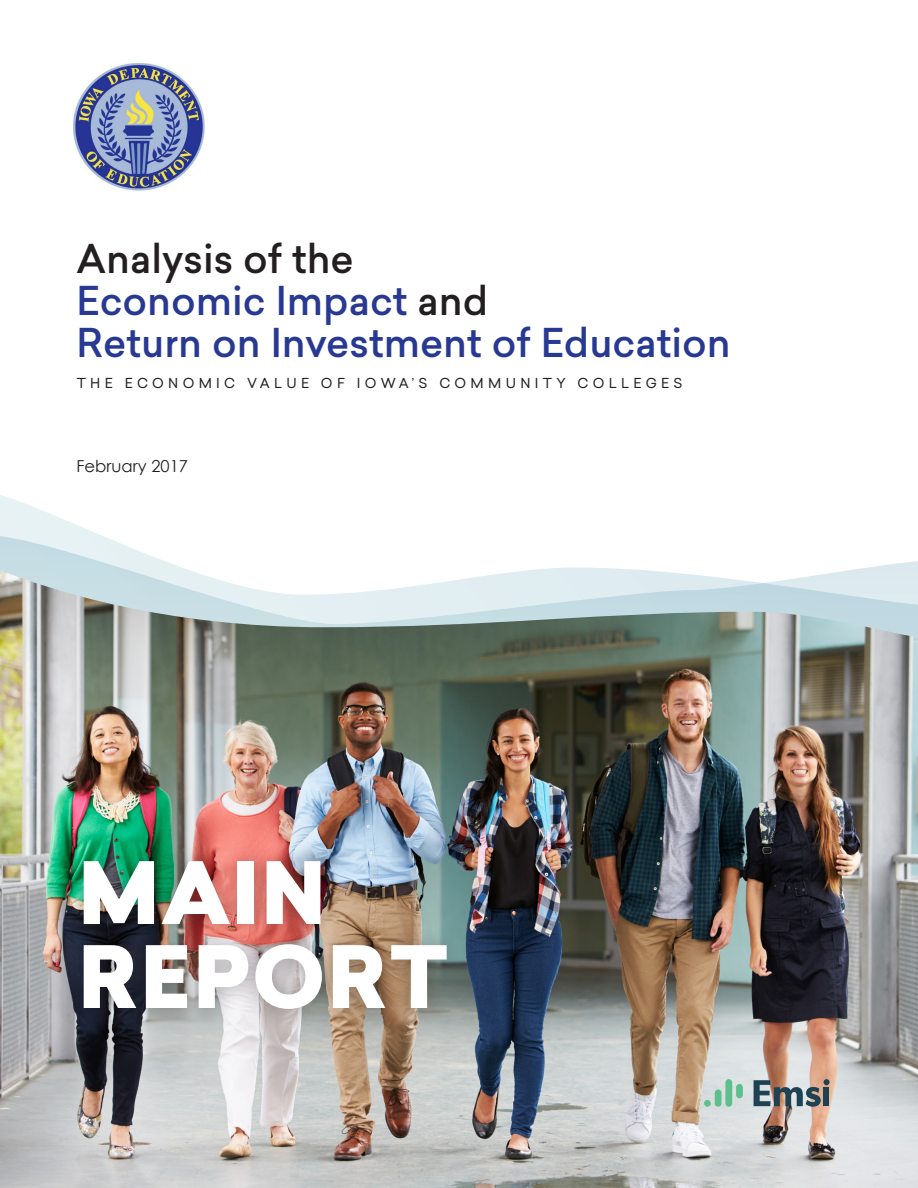
<style>
.page{position:relative;width:918px;height:1188px;background:#fff}
.page>*{position:absolute;margin:0;border:0;box-sizing:border-box;transform-origin:0 0}
.t1{font:900 84px/84px "Sailec";letter-spacing:.02em;color:#fff}
.t2{font:500 39px/42px "Sailec";color:#273993}
.t3{font:16.5px "Century Gothic";color:#231f20}
.t4{font:13.5px "Sailec";letter-spacing:.32em;color:#231f20}
.s1{color:#231f20}
</style>
<div class="page">
<svg style="left:0;top:535px;width:918px;height:35px"></svg>
<img style="left:0;top:570px;width:918px;height:618px">
<div style="left:66px;top:843px;width:403px;height:188px;background:#231f20;opacity:.3"></div>
<svg style="left:754px;top:1079px;width:76px;height:28px;background:#808485"></svg>
<div style="left:715px;top:1090px;width:7px;height:17px;background:#5dbf8b;border-radius:3px"></div>
<div style="left:725px;top:1079px;width:7px;height:28px;background:#5dbf8b;border-radius:3px"></div>
<div style="left:704px;top:1100px;width:7px;height:7px;background:#5dbf8b;border-radius:50%"></div>
<div style="left:736px;top:1084px;width:7px;height:14px;background:#5dbf8b;border-radius:3px"></div>
<img style="left:74px;top:63px;width:130px;height:127px">
<p class="t2" style="left:76px;top:237px;width:656px"><span class="s1">Analysis of the<br></span>Economic Impact <span class="s1">and<br></span>Return on Investment of Education</p>
<p class="t4" style="left:77px;top:374px;width:607px">THE ECONOMIC VALUE OF IOWA’S COMMUNITY COLLEGES</p>
<p class="t3" style="left:77px;top:455px;width:113px">February 2017</p>
<p class="t1" style="left:78px;top:854px;width:372px">MAIN<br>REPORT</p>
</div>
